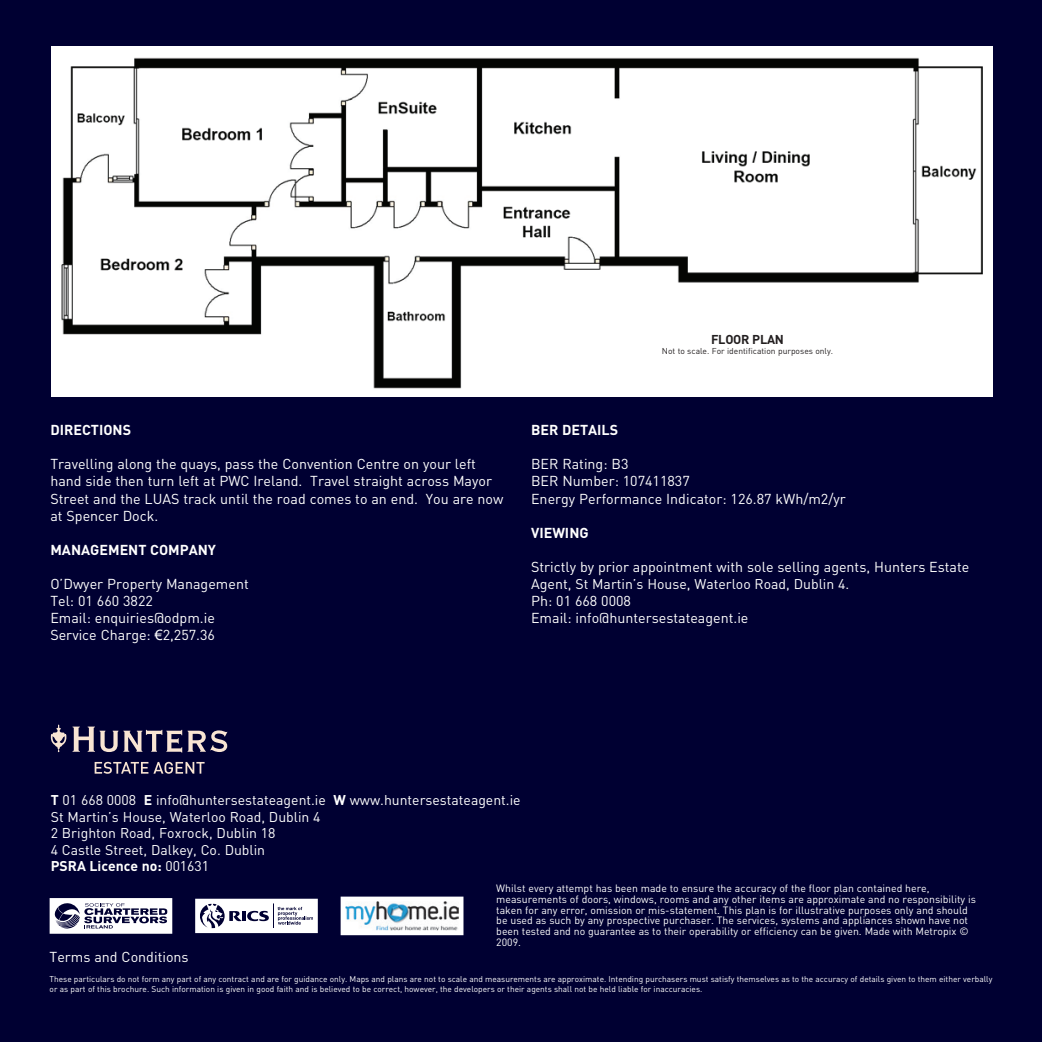
<style>
.page{position:relative;width:1042px;height:1042px;background:#000032}
.page>*{position:absolute;margin:0;border:0;box-sizing:border-box;transform-origin:0 0}
.t1{font:14.17px/17.2px "DIN";color:#fff}
.t2{font:700 14.17px "DIN";color:#fff}
.t3{font:14px/16.6px "DIN";color:#fff}
.t4{font:700 12.78px "DIN";letter-spacing:-.02em;color:#231f20}
.t5{font:10.5px/10.7px "DIN";color:#fff}
.t6{font:8.4px/10px "DIN";color:#fff}
.t7{font:8.4px "DIN";color:#231f20}
.s1{font-family:"Arial"}
.s2{font-size:14.17px}
.s3{font-weight:700}
</style>
<div class="page">
<svg style="left:51px;top:724px;width:16px;height:28px"></svg>
<svg style="left:73px;top:726px;width:109px;height:26px"></svg>
<svg style="left:188px;top:730px;width:39px;height:22px"></svg>
<svg style="left:95px;top:762px;width:110px;height:12px"></svg>
<svg style="left:195px;top:898px;width:123px;height:36px;background:#ceced7"></svg>
<svg style="left:49px;top:898px;width:124px;height:36px;background:#bcbcc9"></svg>
<svg style="left:340px;top:896px;width:124px;height:40px;background:#cbd4db"></svg>
<img style="left:51px;top:47px;width:941px;height:349px">
<p class="t2" style="left:50px;top:421px;width:82px">DIRECTIONS</p>
<p class="t1" style="left:50px;top:455px;width:455px">Travelling along the quays, pass the Convention Centre on your left hand side then turn left at PWC Ireland. Travel straight across Mayor Street and the LUAS track until the road comes to an end. You are now at Spencer Dock.</p>
<p class="t2" style="left:50px;top:540px;width:167px">MANAGEMENT COMPANY</p>
<p class="t1" style="left:50px;top:575px;width:200px">O’Dwyer Property Management<br>Tel: 01 660 3822<br>Email: enquiries@odpm.ie<br>Service Charge: <span class="s1">€</span>2,257.36</p>
<p class="t4" style="left:711px;top:331px;width:74px">FLOOR PLAN</p>
<p class="t7" style="left:662px;top:346px;width:173px">Not to scale. For identification purposes only.</p>
<p class="t2" style="left:531px;top:421px;width:89px">BER DETAILS</p>
<p class="t1" style="left:531px;top:455px;width:316px">BER Rating: B3<br>BER Number: 107411837<br>Energy Performance Indicator: 126.87 kWh/m2/yr</p>
<p class="t2" style="left:531px;top:523px;width:59px">VIEWING</p>
<p class="t1" style="left:531px;top:558px;width:440px">Strictly by prior appointment with sole selling agents, Hunters Estate</p>
<p class="t3" style="left:531px;top:575px;width:320px"><span class="s2">Agent,</span> St Martin’s House<span class="s2">,</span> Waterloo Road, Dublin 4.</p>
<p class="t1" style="left:531px;top:592px;width:219px">Ph: 01 668 0008<br>Email: info@huntersestateagent.ie</p>
<p class="t3" style="left:51px;top:791px;width:471px"><span class="s3">T</span> 01 668 0008 <span class="s3">E</span> info@huntersestateagent.ie <span class="s3">W</span> www.huntersestateagent.ie St Martin’s House, Waterloo Road, Dublin 4<br>2 Brighton Road, Foxrock, Dublin 18<br>4 Castle Street, Dalkey, Co. Dublin<br><span class="s3">PSRA Licence no:</span> 001631</p>
<p class="t5" style="left:496px;top:883px;width:481px">Whilst every attempt has been made to ensure the accuracy of the floor plan contained here, measurements of doors, windows, rooms and any other items are approximate and no responsibility is taken for any error, omission or mis-statement. This plan is for illustrative purposes only and should be used as such by any prospective purchaser. The services, systems and appliances shown have not been tested and no guarantee as to their operability or efficiency can be given. Made with Metropix © 2009.</p>
<p class="t1" style="left:50px;top:948px;width:141px">Terms and Conditions</p>
<p class="t6" style="left:50px;top:974px;width:944px">These particulars do not form any part of any contract and are for guidance only. Maps and plans are not to scale and measurements are approximate. Intending purchasers must satisfy themselves as to the accuracy of details given to them either verbally or as part of this brochure. Such information is given in good faith and is believed to be correct, however, the developers or their agents shall not be held liable for inaccuracies.</p>
</div>
